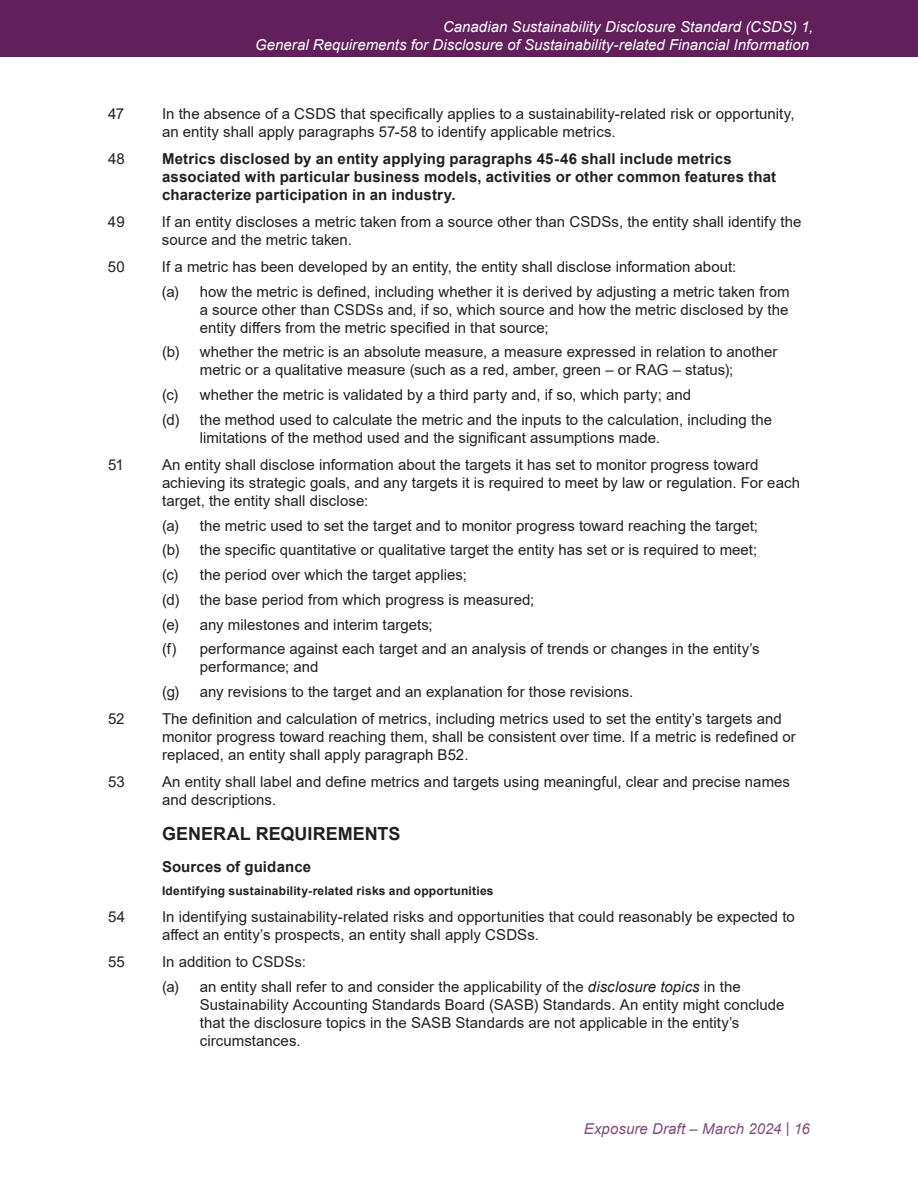
<style>
.page{position:relative;width:918px;height:1188px;background:#fff}
.page>*{position:absolute;margin:0;border:0;box-sizing:border-box;transform-origin:0 0}
.t1{font:700 18px "Arial";color:#231f20}
.t2{font:15px/18px "Arial";letter-spacing:.005em;color:#231f20}
.t3{font:700 15px/18px "Arial";letter-spacing:.01em;color:#231f20}
.t4{font:italic 15px/18px "Arial";letter-spacing:.005em;color:#fff;text-align:right}
.t5{font:italic 15px "Arial";letter-spacing:.005em;color:#804d7c}
.t6{font:700 12px "Arial";letter-spacing:.02em;color:#231f20}
.s1{font-style:italic}
</style>
<div class="page">
<div style="left:0;top:0;width:918px;height:57px;background:#611f5c"></div>
<p class="t4" style="left:255px;top:17px;width:560px">Canadian Sustainability Disclosure Standard (CSDS) 1,<br>General Requirements for Disclosure of Sustainability-related Financial Information</p>
<p class="t2" style="left:108px;top:105px;width:18px">47</p>
<p class="t2" style="left:162px;top:105px;width:634px">In the absence of a CSDS that specifically applies to a sustainability-related risk or opportunity, an entity shall apply paragraphs 57-58 to identify applicable metrics.</p>
<p class="t2" style="left:108px;top:150px;width:18px">48</p>
<p class="t3" style="left:162px;top:150px;width:616px">Metrics disclosed by an entity applying paragraphs 45-46 shall include metrics associated with particular business models, activities or other common features that characterize participation in an industry.</p>
<p class="t2" style="left:108px;top:213px;width:18px">49</p>
<p class="t2" style="left:162px;top:213px;width:641px">If an entity discloses a metric taken from a source other than CSDSs, the entity shall identify the source and the metric taken.</p>
<p class="t2" style="left:108px;top:258px;width:18px">50</p>
<p class="t2" style="left:162px;top:258px;width:576px">If a metric has been developed by an entity, the entity shall disclose information about:</p>
<p class="t2" style="left:200px;top:282px;width:591px;text-align:justify;text-indent:-38px">(a) how the metric is defined, including whether it is derived by adjusting a metric taken from a source other than CSDSs and, if so, which source and how the metric disclosed by the entity differs from the metric specified in that source;</p>
<p class="t2" style="left:162px;top:343px;width:617px;text-align:center">(b) whether the metric is an absolute measure, a measure expressed in relation to another metric or a qualitative measure (such as a red, amber, green – or RAG – status);</p>
<p class="t2" style="left:162px;top:386px;width:531px">(c) whether the metric is validated by a third party and, if so, which party; and</p>
<p class="t2" style="left:200px;top:411px;width:574px;text-indent:-38px">(d) the method used to calculate the metric and the inputs to the calculation, including the limitations of the method used and the significant assumptions made.</p>
<p class="t2" style="left:108px;top:456px;width:17px">51</p>
<p class="t2" style="left:162px;top:456px;width:640px">An entity shall disclose information about the targets it has set to monitor progress toward achieving its strategic goals, and any targets it is required to meet by law or regulation. For each target, the entity shall disclose:</p>
<p class="t2" style="left:162px;top:516px;width:598px">(a) the metric used to set the target and to monitor progress toward reaching the target;</p>
<p class="t2" style="left:162px;top:541px;width:597px">(b) the specific quantitative or qualitative target the entity has set or is required to meet;</p>
<p class="t2" style="left:162px;top:566px;width:306px">(c) the period over which the target applies;</p>
<p class="t2" style="left:162px;top:591px;width:374px">(d) the base period from which progress is measured;</p>
<p class="t2" style="left:162px;top:615px;width:272px">(e) any milestones and interim targets;</p>
<p class="t2" style="left:200px;top:640px;width:562px;text-indent:-38px">(f) performance against each target and an analysis of trends or changes in the entity’s performance; and</p>
<p class="t2" style="left:162px;top:683px;width:473px">(g) any revisions to the target and an explanation for those revisions.</p>
<p class="t2" style="left:108px;top:710px;width:18px">52</p>
<p class="t2" style="left:162px;top:710px;width:635px">The definition and calculation of metrics, including metrics used to set the entity’s targets and monitor progress toward reaching them, shall be consistent over time. If a metric is redefined or replaced, an entity shall apply paragraph B52.</p>
<p class="t2" style="left:108px;top:773px;width:18px">53</p>
<p class="t2" style="left:162px;top:773px;width:630px">An entity shall label and define metrics and targets using meaningful, clear and precise names and descriptions.</p>
<h2 class="t1" style="left:162px;top:821px;width:240px">GENERAL REQUIREMENTS</h2>
<h3 class="t3" style="left:162px;top:858px;width:151px">Sources of guidance</h3>
<h4 class="t6" style="left:162px;top:882px;width:333px">Identifying sustainability-related risks and opportunities</h4>
<p class="t2" style="left:108px;top:908px;width:19px">54</p>
<p class="t2" style="left:162px;top:908px;width:634px">In identifying sustainability-related risks and opportunities that could reasonably be expected to affect an entity’s prospects, an entity shall apply CSDSs.</p>
<p class="t2" style="left:108px;top:953px;width:18px">55</p>
<p class="t2" style="left:162px;top:953px;width:145px">In addition to CSDSs:</p>
<p class="t2" style="left:200px;top:978px;width:586px;text-indent:-38px">(a) an entity shall refer to and consider the applicability of the <span class="s1">disclosure topics</span> in the Sustainability Accounting Standards Board (SASB) Standards. An entity might conclude that the disclosure topics in the SASB Standards are not applicable in the entity’s circumstances.</p>
<p class="t5" style="left:584px;top:1119px;width:228px">Exposure Draft – March 2024 | 16</p>
</div>
